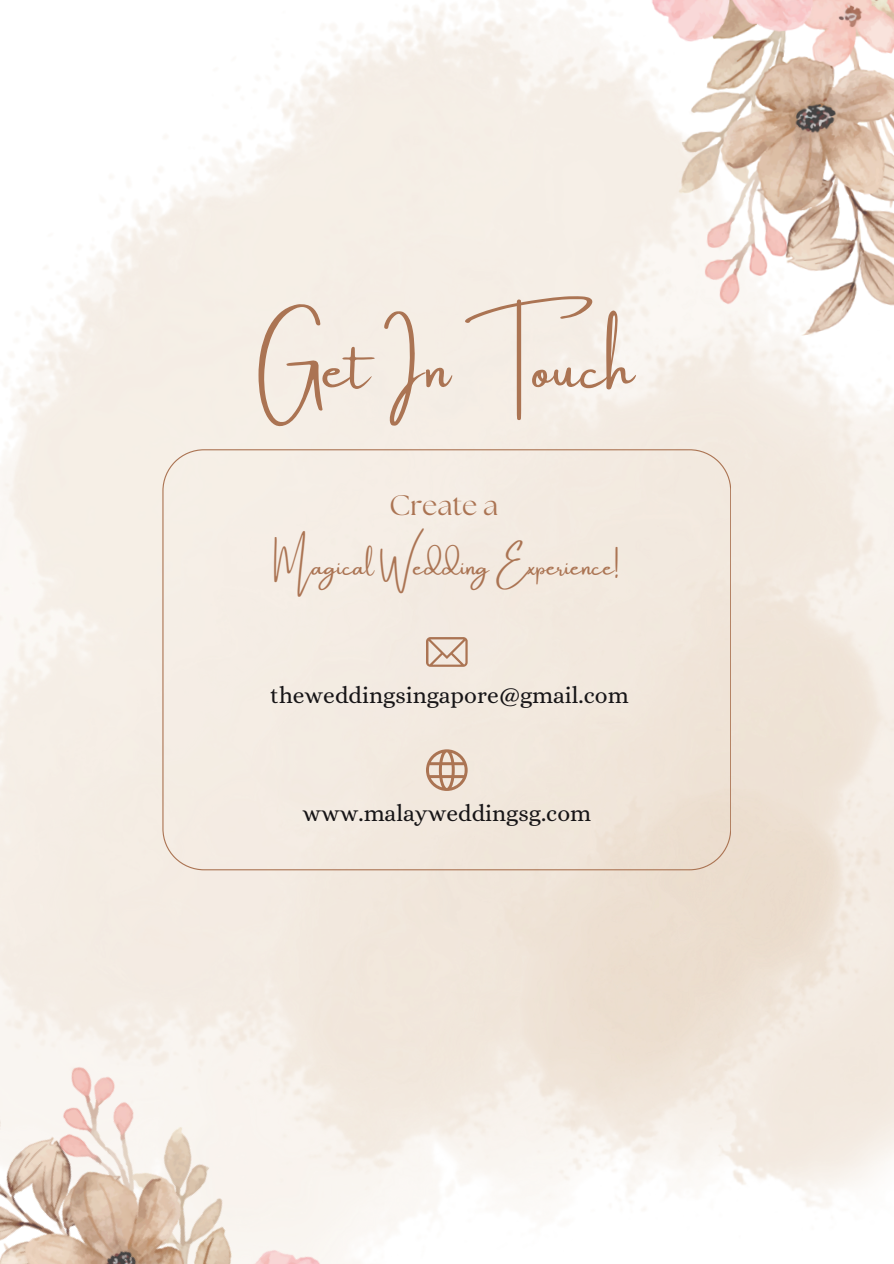
<style>
.page{position:relative;width:894px;height:1264px;background:#fff}
.page>*{position:absolute;margin:0;border:0;box-sizing:border-box;transform-origin:0 0}
.t1{font:57px "Amsterdam One";color:#ab7453}
.t2{font:28.35px "The Seasons";color:#ab7453}
.t3{font:23.85px "Amsterdam One";color:#ab7453}
.t4{font:23.4px "Alice";color:#171517}
</style>
<div class="page">
<img style="left:0;top:0;width:893px;height:1210px">
<img style="left:0;top:989px;width:472px;height:274px">
<img style="left:610px;top:0;width:283px;height:348px">
<svg style="left:162px;top:449px;width:568px;height:421px;background:#f2e9df"></svg>
<svg style="left:426px;top:637px;width:41px;height:30px"></svg>
<svg style="left:426px;top:749px;width:41px;height:41px;background:#d3b5a1"></svg>
<p class="t1" style="left:259px;top:337px;width:377px">Get In Touch</p>
<h2 class="t2" style="left:389px;top:492px;width:110px">Create a</h2>
<h1 class="t3" style="left:274px;top:553px;width:346px">Magical Wedding Experience!</h1>
<h3 class="t4" style="left:270px;top:681px;width:360px">theweddingsingapore@gmail.com</h3>
<p class="t4" style="left:302px;top:799px;width:290px">www.malayweddingsg.com</p>
</div>
